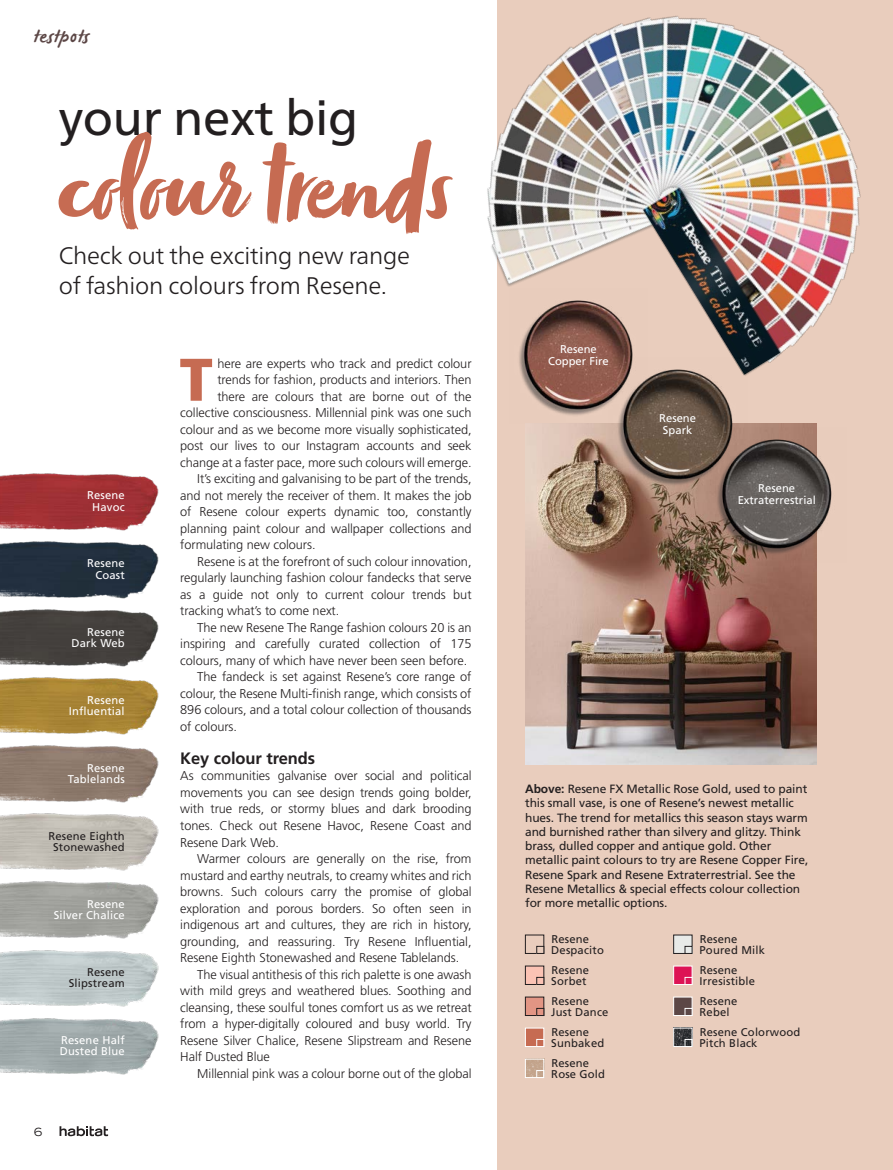
<style>
.page{position:relative;width:893px;height:1170px;background:#fff}
.page>*{position:absolute;margin:0;border:0;box-sizing:border-box;transform-origin:0 0}
.t1{font:112.8px "Zooja";letter-spacing:-.005em;color:#c66b52}
.t2{font:900 60px "Frutiger";color:#c66b52}
.t3{font:49.05px "Frutiger Neue LT Pro";letter-spacing:-.005em;color:#231f20}
.t4{font:300 24px/30px "Frutiger Neue LT Pro";letter-spacing:-.01em;color:#231f20}
.t5{font:19.5px "James Paul";letter-spacing:.035em;color:#5c4746}
.t6{font:700 16.5px "Frutiger";letter-spacing:-.005em;color:#231f20}
.t7{font:300 12.75px/16.5px "Frutiger";letter-spacing:-.005em;color:#231f20;text-align:justify}
.t8{font:12px/14.2px "Frutiger";letter-spacing:-.01em;color:#231f20}
.t9{font:11.25px/11.2px "Frutiger";letter-spacing:.015em;color:#231f20}
.t10{font:11.25px/11.2px "Frutiger";letter-spacing:.015em;color:#fff;text-align:right}
.t11{font:expanded 11.25px "Trade Gothic LH";color:#231f20}
.s1{font-weight:700}
</style>
<div class="page">
<div style="left:497px;top:0;width:396px;height:1169px;background:#e9cdbd"></div>
<img style="left:487px;top:15px;width:374px;height:412px">
<img style="left:525px;top:423px;width:291px;height:341px">
<div style="left:525px;top:934px;width:19px;height:19px;border:1px solid #231f20"></div>
<div style="left:536px;top:946px;width:8px;height:7px;border:1px solid #231f20"></div>
<div style="left:525px;top:965px;width:19px;height:19px;background:#fbc3b4"></div>
<div style="left:525px;top:965px;width:19px;height:19px;border:1px solid #231f20"></div>
<div style="left:536px;top:977px;width:8px;height:7px;border:1px solid #231f20"></div>
<div style="left:525px;top:996px;width:19px;height:19px;background:#e29584"></div>
<div style="left:525px;top:996px;width:19px;height:19px;border:1px solid #231f20"></div>
<div style="left:536px;top:1008px;width:8px;height:7px;border:1px solid #231f20"></div>
<div style="left:525px;top:1027px;width:19px;height:19px;background:#c66b52;border:1px solid #fff"></div>
<div style="left:536px;top:1039px;width:8px;height:7px;background:#c66b52;border:1px solid #fff"></div>
<img style="left:527px;top:1060px;width:15px;height:15px">
<div style="left:525px;top:1058px;width:19px;height:19px;border:1px solid #fff"></div>
<div style="left:536px;top:1070px;width:8px;height:7px;border:1px solid #fff"></div>
<div style="left:674px;top:934px;width:18px;height:19px;background:#e8eae8"></div>
<div style="left:673px;top:934px;width:19px;height:19px;border:1px solid #231f20"></div>
<div style="left:685px;top:946px;width:7px;height:7px;border:1px solid #231f20"></div>
<div style="left:673px;top:965px;width:19px;height:19px;background:#dd1355;border:1px solid #fff"></div>
<div style="left:685px;top:977px;width:7px;height:7px;background:#dd1355;border:1px solid #fff"></div>
<div style="left:673px;top:996px;width:19px;height:19px;background:#5c4746;border:1px solid #fff"></div>
<div style="left:685px;top:1008px;width:7px;height:7px;background:#5c4746;border:1px solid #fff"></div>
<img style="left:675px;top:1029px;width:15px;height:15px">
<div style="left:673px;top:1027px;width:19px;height:19px;border:1px solid #fff"></div>
<div style="left:685px;top:1039px;width:7px;height:7px;border:1px solid #fff"></div>
<img style="left:509px;top:288px;width:139px;height:135px">
<img style="left:608px;top:358px;width:139px;height:135px">
<img style="left:707px;top:427px;width:125px;height:135px">
<img style="left:0;top:541px;width:159px;height:58px">
<img style="left:0;top:473px;width:159px;height:58px">
<img style="left:0;top:609px;width:159px;height:58px">
<img style="left:0;top:677px;width:159px;height:58px">
<img style="left:0;top:813px;width:159px;height:58px">
<img style="left:0;top:745px;width:159px;height:58px">
<img style="left:0;top:881px;width:159px;height:58px">
<img style="left:0;top:950px;width:159px;height:57px">
<img style="left:0;top:1018px;width:159px;height:57px">
<svg style="left:60px;top:1126px;width:48px;height:10px"></svg>
<h3 class="t5" style="left:33px;top:26px;width:57px">testpots</h3>
<h3 class="t3" style="left:59px;top:88px;width:301px">your next big</h3>
<h1 class="t1" style="left:55px;top:129px;width:395px">colour trends</h1>
<h3 class="t4" style="left:59px;top:240px;width:353px">Check out the exciting new range of fashion colours from Resene.</h3>
<p class="t10" style="left:87px;top:489px;width:39px;text-align:center">Resene<br>Havoc</p>
<p class="t10" style="left:87px;top:557px;width:39px">Resene<br>Coast</p>
<p class="t10" style="left:71px;top:625px;width:55px">Resene<br>Dark Web</p>
<p class="t10" style="left:69px;top:693px;width:57px">Resene<br>Influential</p>
<p class="t10" style="left:68px;top:761px;width:58px">Resene<br>Tablelands</p>
<p class="t9" style="left:48px;top:829px;width:78px;text-align:center">Resene Eighth<br>Stonewashed</p>
<p class="t10" style="left:54px;top:897px;width:72px">Resene<br>Silver Chalice</p>
<p class="t9" style="left:69px;top:965px;width:57px;text-align:right">Resene<br>Slipstream</p>
<p class="t10" style="left:60px;top:1033px;width:66px;text-align:left">Resene Half<br>Dusted Blue</p>
<p class="t11" style="left:34px;top:1124px;width:10px">6</p>
<h2 class="t2" style="left:179px;top:343px;width:35px">T</h2>
<p class="t7" style="left:217px;top:355px;width:256px">here are experts who track and predict colour</p>
<p class="t7" style="left:217px;top:371px;width:256px">trends for fashion, products and interiors. Then</p>
<p class="t7" style="left:217px;top:388px;width:256px">there are colours that are borne out of the</p>
<p class="t7" style="left:180px;top:404px;width:293px">collective consciousness. Millennial pink was one such</p>
<p class="t7" style="left:180px;top:421px;width:293px">colour and as we become more visually sophisticated,</p>
<p class="t7" style="left:180px;top:437px;width:293px">post our lives to our Instagram accounts and seek</p>
<p class="t7" style="left:180px;top:454px;width:293px">change at a faster pace, more such colours will emerge.</p>
<p class="t7" style="left:197px;top:470px;width:276px">It’s exciting and galvanising to be part of the trends,</p>
<p class="t7" style="left:180px;top:487px;width:293px">and not merely the receiver of them. It makes the job</p>
<p class="t7" style="left:180px;top:503px;width:293px">of Resene colour experts dynamic too, constantly</p>
<p class="t7" style="left:180px;top:520px;width:293px">planning paint colour and wallpaper collections and</p>
<p class="t7" style="left:180px;top:536px;width:137px">formulating new colours.</p>
<p class="t7" style="left:197px;top:553px;width:276px">Resene is at the forefront of such colour innovation,</p>
<p class="t7" style="left:180px;top:569px;width:293px">regularly launching fashion colour fandecks that serve</p>
<p class="t7" style="left:180px;top:586px;width:293px">as a guide not only to current colour trends but</p>
<p class="t7" style="left:180px;top:602px;width:161px">tracking what’s to come next.</p>
<p class="t7" style="left:197px;top:619px;width:276px">The new Resene The Range fashion colours 20 is an</p>
<p class="t7" style="left:180px;top:635px;width:293px">inspiring and carefully curated collection of 175</p>
<p class="t7" style="left:180px;top:652px;width:289px">colours, many of which have never been seen before.</p>
<p class="t7" style="left:197px;top:668px;width:276px">The fandeck is set against Resene’s core range of</p>
<p class="t7" style="left:180px;top:685px;width:293px">colour, the Resene Multi-finish range, which consists of</p>
<p class="t7" style="left:180px;top:701px;width:293px">896 colours, and a total colour collection of thousands</p>
<p class="t7" style="left:180px;top:718px;width:58px">of colours.</p>
<p class="t6" style="left:180px;top:748px;width:136px">Key colour trends</p>
<p class="t7" style="left:180px;top:767px;width:293px">As communities galvanise over social and political movements you can see design trends going bolder, with true reds, or stormy blues and dark brooding tones. Check out Resene Havoc, Resene Coast and Resene Dark Web.</p>
<p class="t7" style="left:197px;top:850px;width:276px">Warmer colours are generally on the rise, from</p>
<p class="t7" style="left:180px;top:866px;width:293px">mustard and earthy neutrals, to creamy whites and rich</p>
<p class="t7" style="left:180px;top:883px;width:293px">browns. Such colours carry the promise of global</p>
<p class="t7" style="left:180px;top:899px;width:293px">exploration and porous borders. So often seen in</p>
<p class="t7" style="left:180px;top:916px;width:293px">indigenous art and cultures, they are rich in history,</p>
<p class="t7" style="left:180px;top:932px;width:293px">grounding, and reassuring. Try Resene Influential,</p>
<p class="t7" style="left:180px;top:949px;width:281px">Resene Eighth Stonewashed and Resene Tablelands.</p>
<p class="t7" style="left:197px;top:965px;width:276px">The visual antithesis of this rich palette is one awash</p>
<p class="t7" style="left:180px;top:982px;width:293px">with mild greys and weathered blues. Soothing and</p>
<p class="t7" style="left:180px;top:998px;width:293px">cleansing, these soulful tones comfort us as we retreat</p>
<p class="t7" style="left:180px;top:1015px;width:293px">from a hyper-digitally coloured and busy world. Try</p>
<p class="t7" style="left:180px;top:1031px;width:293px">Resene Silver Chalice, Resene Slipstream and Resene</p>
<p class="t7" style="left:180px;top:1048px;width:91px">Half Dusted Blue</p>
<p class="t7" style="left:197px;top:1064px;width:276px">Millennial pink was a colour borne out of the global</p>
<p class="t10" style="left:548px;top:343px;width:62px;line-height:12px;text-align:center">Resene<br>Copper Fire</p>
<p class="t10" style="left:659px;top:412px;width:38px;line-height:12px;text-align:center">Resene<br>Spark</p>
<p class="t10" style="left:738px;top:482px;width:80px;line-height:12px;text-align:center">Resene<br>Extraterrestrial</p>
<p class="t8" style="left:525px;top:781px;width:285px"><span class="s1">Above:</span> Resene FX Metallic Rose Gold, used to paint this small vase, is one of Resene’s newest metallic hues. The trend for metallics this season stays warm and burnished rather than silvery and glitzy. Think brass, dulled copper and antique gold. Other metallic paint colours to try are Resene Copper Fire, Resene Spark and Resene Extraterrestrial. See the Resene Metallics &amp; special effects colour collection for more metallic options.</p>
<p class="t9" style="left:551px;top:932px;width:54px">Resene<br>Despacito</p>
<p class="t9" style="left:551px;top:963px;width:39px">Resene<br>Sorbet</p>
<p class="t9" style="left:551px;top:994px;width:59px">Resene<br>Just Dance</p>
<p class="t9" style="left:551px;top:1025px;width:55px">Resene<br>Sunbaked</p>
<p class="t9" style="left:551px;top:1056px;width:55px">Resene<br>Rose Gold</p>
<p class="t9" style="left:699px;top:932px;width:67px">Resene<br>Poured Milk</p>
<p class="t9" style="left:699px;top:963px;width:57px">Resene<br>Irresistible</p>
<p class="t9" style="left:699px;top:994px;width:39px">Resene<br>Rebel</p>
<p class="t9" style="left:699px;top:1025px;width:102px">Resene Colorwood<br>Pitch Black</p>
</div>
